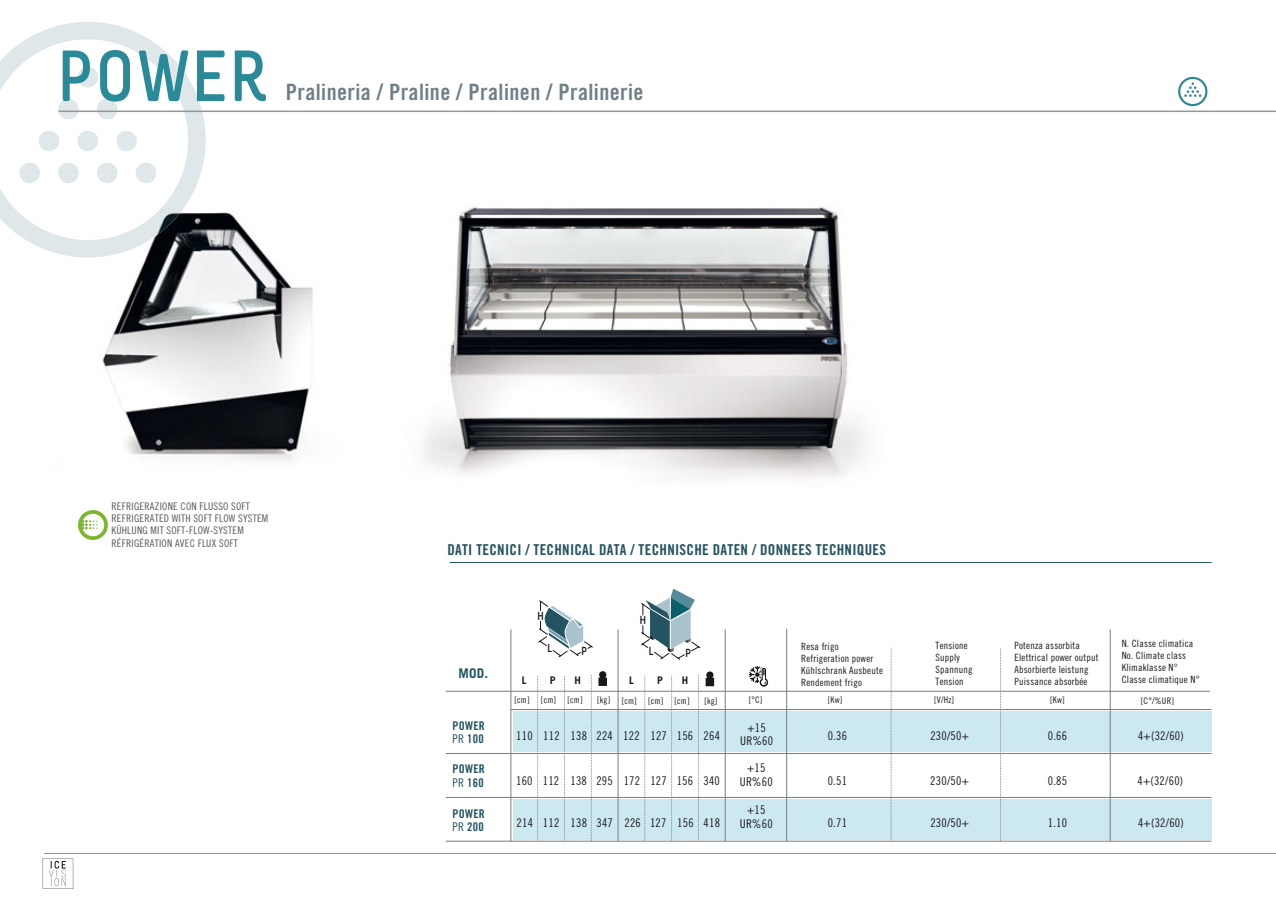
<style>
.page{position:relative;width:1276px;height:919px;background:#fff}
.page>*{position:absolute;margin:0;border:0;box-sizing:border-box;transform-origin:0 0}
.t1{font:700 72.15px "Melbourne";color:#2a8a9a}
.t2{font:22.5px "Trade Gothic Bold Cond Twenty";letter-spacing:.02em;color:#707f87}
.t3{font:15px "Trade Gothic Bold Cond Twenty";letter-spacing:.02em;color:#245362}
.t4{font:700 13.35px "Trade Gothic";color:#245362}
.t5{font:12px/13.5px "Trade Gothic Cond Eighteen";letter-spacing:.02em;color:#1a171c;text-align:center}
.t6{font:12px/13.5px "Trade Gothic Bold Cond Twenty";letter-spacing:.02em;color:#245362}
.t7{font:700 11.7px "Melbourne";color:#1a171c}
.t8{font:10.5px/12.5px "Trade Gothic Cond Eighteen";letter-spacing:.02em;color:#58585a}
.t9{font:700 10.5px "Trade Gothic";color:#1a171c}
.t10{font:10.05px/12px "Trade Gothic Cond Eighteen";letter-spacing:.02em;color:#1a171c}
.t11{font:9px "Trade Gothic Cond Eighteen";letter-spacing:.02em;color:#1a171c}
.s1{font-family:"Trade Gothic Cond Eighteen"}
</style>
<div class="page">
<img style="left:80px;top:212px;width:233px;height:250px">
<img style="left:422px;top:207px;width:445px;height:273px">
<svg style="left:1178px;top:77px;width:29px;height:29px"></svg>
<img style="left:14px;top:231px;width:186px;height:26px">
<svg style="left:0;top:22px;width:206px;height:209px"></svg>
<hr style="left:44px;top:853px;width:1232px;height:1px;background:#939597">
<svg style="left:43px;top:858px;width:30px;height:30px"></svg>
<hr style="left:58px;top:110px;width:1218px;height:2px;background:#939597">
<hr style="left:449px;top:562px;width:762px;height:1px;background:#245362">
<div style="left:513px;top:799px;width:698px;height:40px;background:#cce9f1"></div>
<div style="left:513px;top:711px;width:698px;height:40px;background:#cce9f1"></div>
<svg style="left:591px;top:675px;width:1px;height:165px"></svg>
<hr style="left:446px;top:690px;width:764px;height:1px;background:#707f87">
<hr style="left:446px;top:753px;width:765px;height:1px;background:#707f87">
<hr style="left:446px;top:797px;width:765px;height:1px;background:#707f87">
<hr style="left:446px;top:840px;width:765px;height:1px;background:#707f87">
<hr style="left:510px;top:629px;width:1px;height:212px;background:#707f87">
<svg style="left:537px;top:676px;width:1px;height:165px"></svg>
<svg style="left:564px;top:676px;width:1px;height:165px"></svg>
<hr style="left:617px;top:629px;width:1px;height:212px;background:#707f87">
<svg style="left:598px;top:671px;width:9px;height:15px"></svg>
<svg style="left:698px;top:675px;width:1px;height:165px"></svg>
<svg style="left:644px;top:676px;width:1px;height:165px"></svg>
<svg style="left:671px;top:676px;width:1px;height:165px"></svg>
<hr style="left:725px;top:629px;width:1px;height:212px;background:#707f87">
<hr style="left:786px;top:628px;width:1px;height:213px;background:#707f87">
<svg style="left:890px;top:648px;width:1px;height:193px"></svg>
<svg style="left:705px;top:671px;width:9px;height:15px"></svg>
<svg style="left:749px;top:666px;width:19px;height:20px"></svg>
<svg style="left:1000px;top:648px;width:1px;height:192px"></svg>
<hr style="left:1110px;top:629px;width:1px;height:212px;background:#707f87">
<hr style="left:511px;top:709px;width:700px;height:1px;background:#707f87">
<svg style="left:641px;top:588px;width:59px;height:71px"></svg>
<svg style="left:538px;top:600px;width:55px;height:57px"></svg>
<svg style="left:78px;top:510px;width:30px;height:30px"></svg>
<h1 class="t1" style="left:56px;top:38px;width:214px">POWER</h1>
<h2 class="t2" style="left:286px;top:84px;width:359px">Pralineria / Praline / Pralinen / Pralinerie</h2>
<p class="t8" style="left:111px;top:501px;width:158px">REFRIGERAZIONE CON FLUSSO SOFT<br>REFRIGERATED WITH SOFT FLOW SYSTEM<br>KÜHLUNG MIT SOFT-FLOW-SYSTEM<br>RÉFRIGÉRATION AVEC FLUX SOFT</p>
<h3 class="t3" style="left:447px;top:544px;width:440px">DATI TECNICI / TECHNICAL DATA / TECHNISCHE DATEN / DONNEES TECHNIQUES</h3>
<h3 class="t4" style="left:458px;top:668px;width:31px">MOD.</h3>
<p class="t6" style="left:452px;top:720px;width:34px">POWER<br><span class="s1">PR</span> 100</p>
<p class="t6" style="left:452px;top:763px;width:34px">POWER<br><span class="s1">PR</span> 160</p>
<p class="t6" style="left:452px;top:808px;width:34px">POWER<br><span class="s1">PR</span> 200</p>
<p class="t7" style="left:537px;top:609px;width:8px">H</p>
<p class="t7" style="left:639px;top:614px;width:8px">H</p>
<p class="t7" style="left:547px;top:642px;width:7px">L</p>
<p class="t7" style="left:581px;top:644px;width:8px">P</p>
<p class="t9" style="left:522px;top:676px;width:6px">L</p>
<p class="t9" style="left:550px;top:676px;width:7px">P</p>
<p class="t9" style="left:574px;top:676px;width:8px">H</p>
<p class="t11" style="left:514px;top:697px;width:17px">[cm]</p>
<p class="t11" style="left:541px;top:697px;width:17px">[cm]</p>
<p class="t11" style="left:567px;top:697px;width:17px">[cm]</p>
<p class="t11" style="left:597px;top:697px;width:15px">[kg]</p>
<p class="t10" style="left:801px;top:641px;width:83px">Resa frigo<br>Refrigeration power<br>Kühlschrank Ausbeute<br>Rendement frigo</p>
<p class="t10" style="left:1121px;top:639px;width:79px">N. Classe climatica<br>No. Climate class<br>Klimaklasse N°<br>Classe climatique N°</p>
<p class="t10" style="left:935px;top:640px;width:39px">Tensione<br>Supply<br>Spannung<br>Tension</p>
<p class="t10" style="left:1014px;top:641px;width:86px">Potenza assorbita<br>Elettrical power output<br>Absorbierte leistung<br>Puissance absorbée</p>
<p class="t7" style="left:648px;top:644px;width:7px">L</p>
<p class="t7" style="left:685px;top:647px;width:8px">P</p>
<p class="t9" style="left:629px;top:676px;width:6px">L</p>
<p class="t9" style="left:657px;top:676px;width:7px">P</p>
<p class="t9" style="left:682px;top:676px;width:8px">H</p>
<p class="t11" style="left:621px;top:697px;width:17px">[cm]</p>
<p class="t11" style="left:648px;top:697px;width:17px">[cm]</p>
<p class="t11" style="left:674px;top:697px;width:17px">[cm]</p>
<p class="t11" style="left:704px;top:697px;width:15px">[kg]</p>
<p class="t11" style="left:749px;top:697px;width:15px">[°C]</p>
<p class="t11" style="left:828px;top:697px;width:16px">[Kw]</p>
<p class="t11" style="left:1050px;top:697px;width:16px">[Kw]</p>
<p class="t11" style="left:934px;top:697px;width:21px">[V/Hz]</p>
<p class="t11" style="left:1141px;top:697px;width:34px">[C°/%UR]</p>
<p class="t5" style="left:596px;top:730px;width:18px">224</p>
<p class="t5" style="left:703px;top:730px;width:18px">264</p>
<p class="t5" style="left:740px;top:722px;width:34px">+15<br>UR%60</p>
<p class="t5" style="left:740px;top:762px;width:34px">+15<br>UR%60</p>
<p class="t5" style="left:740px;top:804px;width:34px">+15<br>UR%60</p>
<p class="t5" style="left:516px;top:730px;width:72px">110 112 138</p>
<p class="t5" style="left:623px;top:730px;width:72px">122 127 156</p>
<p class="t5" style="left:570px;top:775px;width:18px">138</p>
<p class="t5" style="left:570px;top:817px;width:18px">138</p>
<p class="t5" style="left:516px;top:775px;width:45px">160 112</p>
<p class="t5" style="left:596px;top:775px;width:18px">295</p>
<p class="t5" style="left:703px;top:775px;width:18px">340</p>
<p class="t5" style="left:624px;top:775px;width:71px">172 127 156</p>
<p class="t5" style="left:516px;top:817px;width:44px">214 112</p>
<p class="t5" style="left:596px;top:817px;width:18px">347</p>
<p class="t5" style="left:703px;top:817px;width:18px">418</p>
<p class="t5" style="left:624px;top:817px;width:71px">226 127 156</p>
<p class="t5" style="left:827px;top:730px;width:21px">0.36</p>
<p class="t5" style="left:930px;top:730px;width:40px">230/50+</p>
<p class="t5" style="left:1138px;top:730px;width:47px">4+(32/60)</p>
<p class="t5" style="left:1048px;top:730px;width:21px">0.66</p>
<p class="t5" style="left:827px;top:775px;width:21px">0.51</p>
<p class="t5" style="left:930px;top:775px;width:40px">230/50+</p>
<p class="t5" style="left:1137px;top:775px;width:47px">4+(32/60)</p>
<p class="t5" style="left:1048px;top:775px;width:21px">0.85</p>
<p class="t5" style="left:1048px;top:817px;width:21px">1.10</p>
<p class="t5" style="left:827px;top:817px;width:21px">0.71</p>
<p class="t5" style="left:930px;top:817px;width:40px">230/50+</p>
<p class="t5" style="left:1138px;top:817px;width:47px">4+(32/60)</p>
</div>
